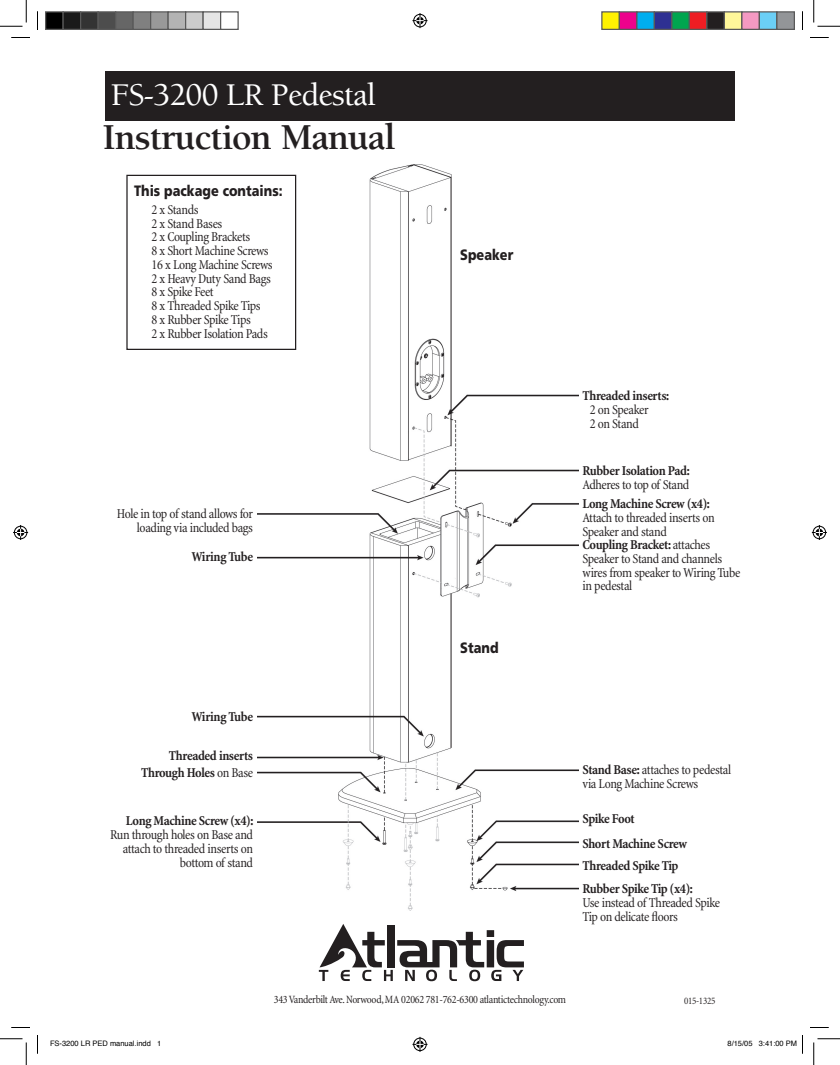
<style>
.page{position:relative;width:840px;height:1065px;background:#fff}
.page>*{position:absolute;margin:0;border:0;box-sizing:border-box;transform-origin:0 0}
.t1{font:700 37.5px "Berkeley";letter-spacing:-.025em;color:#231f20}
.t2{font:500 32.5px "Berkeley";letter-spacing:-.025em;color:#fff}
.t3{font:900 15px "Frutiger";color:#231f20;scale:.85 1}
.t4{font:condensed 13.75px/13.8px "Minion";letter-spacing:-.03em;color:#231f20}
.t5{font:700 condensed 13.75px/24.4px "Minion";letter-spacing:-.03em;color:#231f20}
.t6{font:condensed 11.25px "Minion";letter-spacing:-.025em;color:#231f20}
.t7{font:condensed 10px "Minion";letter-spacing:-.025em;color:#231f20}
.t8{font:7.5px "Helvetica";color:#000}
.s1{font-weight:400}
.s2{font-weight:700}
</style>
<div class="page">
<img style="left:257px;top:165px;width:322px;height:746px">
<div style="left:105px;top:71px;width:630px;height:50px;background:#231f20"></div>
<svg style="left:319px;top:924px;width:205px;height:57px"></svg>
<div style="left:126px;top:175px;width:170px;height:175px;border:1px solid #231f20"></div>
<svg style="left:11px;top:37px;width:19px;height:1px"></svg>
<svg style="left:810px;top:37px;width:19px;height:1px"></svg>
<svg style="left:11px;top:1027px;width:19px;height:1px"></svg>
<svg style="left:810px;top:1027px;width:19px;height:1px"></svg>
<svg style="left:37px;top:11px;width:1px;height:19px"></svg>
<svg style="left:37px;top:1035px;width:1px;height:19px"></svg>
<svg style="left:802px;top:11px;width:1px;height:19px"></svg>
<svg style="left:0;top:0;width:27px;height:27px"></svg>
<svg style="left:0;top:1039px;width:27px;height:26px"></svg>
<svg style="left:814px;top:0;width:26px;height:27px"></svg>
<svg style="left:814px;top:1039px;width:26px;height:26px"></svg>
<svg style="left:412px;top:13px;width:16px;height:15px"></svg>
<svg style="left:412px;top:1037px;width:16px;height:15px"></svg>
<svg style="left:13px;top:525px;width:15px;height:15px"></svg>
<svg style="left:812px;top:525px;width:15px;height:15px"></svg>
<div style="left:46px;top:12px;width:17px;height:17px;background:#000"></div>
<div style="left:45px;top:11px;width:19px;height:19px;border:1px solid #595959"></div>
<div style="left:63px;top:12px;width:18px;height:17px;background:#1a1a1a"></div>
<div style="left:62px;top:11px;width:19px;height:19px;border:1px solid #595959"></div>
<div style="left:81px;top:12px;width:17px;height:17px;background:#333"></div>
<div style="left:80px;top:11px;width:19px;height:19px;border:1px solid #595959"></div>
<div style="left:98px;top:12px;width:18px;height:17px;background:#4d4d4d"></div>
<div style="left:98px;top:11px;width:18px;height:19px;border:1px solid #595959"></div>
<div style="left:116px;top:12px;width:17px;height:17px;background:#666"></div>
<div style="left:115px;top:11px;width:19px;height:19px;border:1px solid #595959"></div>
<div style="left:133px;top:12px;width:18px;height:17px;background:#808080"></div>
<div style="left:132px;top:11px;width:19px;height:19px;border:1px solid #595959"></div>
<div style="left:151px;top:12px;width:17px;height:17px;background:#999"></div>
<div style="left:150px;top:11px;width:19px;height:19px;border:1px solid #595959"></div>
<div style="left:168px;top:12px;width:18px;height:17px;background:#b3b3b3"></div>
<div style="left:168px;top:11px;width:18px;height:19px;border:1px solid #595959"></div>
<div style="left:186px;top:12px;width:17px;height:17px;background:#ccc"></div>
<div style="left:185px;top:11px;width:19px;height:19px;border:1px solid #595959"></div>
<div style="left:203px;top:12px;width:18px;height:17px;background:#e5e5e5"></div>
<div style="left:202px;top:11px;width:19px;height:19px;border:1px solid #595959"></div>
<div style="left:220px;top:11px;width:19px;height:19px;border:1px solid #595959"></div>
<div style="left:602px;top:12px;width:17px;height:17px;background:#fff101"></div>
<div style="left:601px;top:11px;width:19px;height:19px;border:1px solid #595959"></div>
<div style="left:619px;top:12px;width:18px;height:17px;background:#ed028c"></div>
<div style="left:619px;top:11px;width:19px;height:19px;border:1px solid #595959"></div>
<div style="left:637px;top:12px;width:17px;height:17px;background:#00aeef"></div>
<div style="left:636px;top:11px;width:19px;height:19px;border:1px solid #595959"></div>
<div style="left:654px;top:12px;width:18px;height:17px;background:#2e3092"></div>
<div style="left:654px;top:11px;width:18px;height:19px;border:1px solid #595959"></div>
<div style="left:672px;top:12px;width:17px;height:17px;background:#00a54f"></div>
<div style="left:671px;top:11px;width:19px;height:19px;border:1px solid #595959"></div>
<div style="left:689px;top:12px;width:18px;height:17px;background:#ee1d23"></div>
<div style="left:689px;top:11px;width:19px;height:19px;border:1px solid #595959"></div>
<div style="left:707px;top:12px;width:17px;height:17px;background:#231f20"></div>
<div style="left:706px;top:11px;width:19px;height:19px;border:1px solid #595959"></div>
<div style="left:724px;top:12px;width:18px;height:17px;background:#fff79a"></div>
<div style="left:724px;top:11px;width:18px;height:19px;border:1px solid #595959"></div>
<div style="left:742px;top:12px;width:17px;height:17px;background:#f499c2"></div>
<div style="left:741px;top:11px;width:19px;height:19px;border:1px solid #595959"></div>
<div style="left:759px;top:12px;width:18px;height:17px;background:#6bcff6"></div>
<div style="left:759px;top:11px;width:19px;height:19px;border:1px solid #595959"></div>
<div style="left:777px;top:12px;width:17px;height:17px;background:#939598"></div>
<div style="left:776px;top:11px;width:19px;height:19px;border:1px solid #595959"></div>
<svg style="left:802px;top:1035px;width:1px;height:19px"></svg>
<h2 class="t2" style="left:111px;top:78px;width:267px">FS-3200 LR Pedestal</h2>
<h1 class="t1" style="left:102px;top:117px;width:295px">Instruction Manual</h1>
<p class="t3" style="left:134px;top:181px;width:176px">This package contains:</p>
<p class="t4" style="left:152px;top:203px;width:123px">2 x Stands<br>2 x Stand Bases<br>2 x Coupling Brackets<br>8 x Short Machine Screws<br>16 x Long Machine Screws<br>2 x Heavy Duty Sand Bags<br>8 x Spike Feet<br>8 x Threaded Spike Tips<br>8 x Rubber Spike Tips<br>2 x Rubber Isolation Pads</p>
<p class="t3" style="left:460px;top:246px;width:64px">Speaker</p>
<p class="t4" style="left:117px;top:508px;width:138px;text-align:right">Hole in top of stand allows for loading via included bags</p>
<p class="t5" style="left:191px;top:545px;width:63px">Wiring Tube</p>
<p class="t5" style="left:191px;top:705px;width:63px">Wiring Tube</p>
<p class="t5" style="left:169px;top:743px;width:86px">Threaded inserts</p>
<p class="t5" style="left:141px;top:760px;width:114px">Through Holes <span class="s1">on Base</span></p>
<p class="t5" style="left:126px;top:809px;width:129px">Long Machine Screw (x4):</p>
<p class="t4" style="left:110px;top:828px;width:145px;text-align:right">Run through holes on Base and attach to threaded inserts on bottom of stand</p>
<p class="t3" style="left:460px;top:638px;width:47px">Stand</p>
<p class="t5" style="left:582px;top:384px;width:88px">Threaded inserts:</p>
<p class="t4" style="left:590px;top:403px;width:60px">2 on Speaker<br>2 on Stand</p>
<p class="t5" style="left:582px;top:459px;width:109px">Rubber Isolation Pad:</p>
<p class="t4" style="left:582px;top:478px;width:108px">Adheres to top of Stand</p>
<p class="t5" style="left:582px;top:492px;width:129px">Long Machine Screw (x4):</p>
<p class="t4" style="left:582px;top:511px;width:159px">Attach to threaded inserts on<br>Speaker and stand<br><span class="s2">Coupling Bracket:</span> attaches<br>Speaker to Stand and channels wires from speaker to Wiring Tube in pedestal</p>
<p class="t4" style="left:582px;top:763px;width:150px"><span class="s2">Stand Base:</span> attaches to pedestal via Long Machine Screws</p>
<p class="t5" style="left:582px;top:807px;width:106px">Spike Foot<br>Short Machine Screw</p>
<p class="t5" style="left:583px;top:853px;width:98px">Threaded Spike Tip</p>
<p class="t5" style="left:582px;top:877px;width:112px">Rubber Spike Tip (x4):</p>
<p class="t4" style="left:582px;top:896px;width:139px">Use instead of Threaded Spike<br>Tip on delicate floors</p>
<p class="t6" style="left:274px;top:994px;width:294px">343 Vanderbilt Ave. Norwood, MA 02062 781-762-6300 atlantictechnology.com</p>
<p class="t7" style="left:684px;top:995px;width:33px">015-1325</p>
<p class="t8" style="left:50px;top:1039px;width:113px">FS-3200 LR PED manual.indd 1</p>
<p class="t8" style="left:728px;top:1039px;width:71px">8/15/05 3:41:00 PM</p>
</div>
